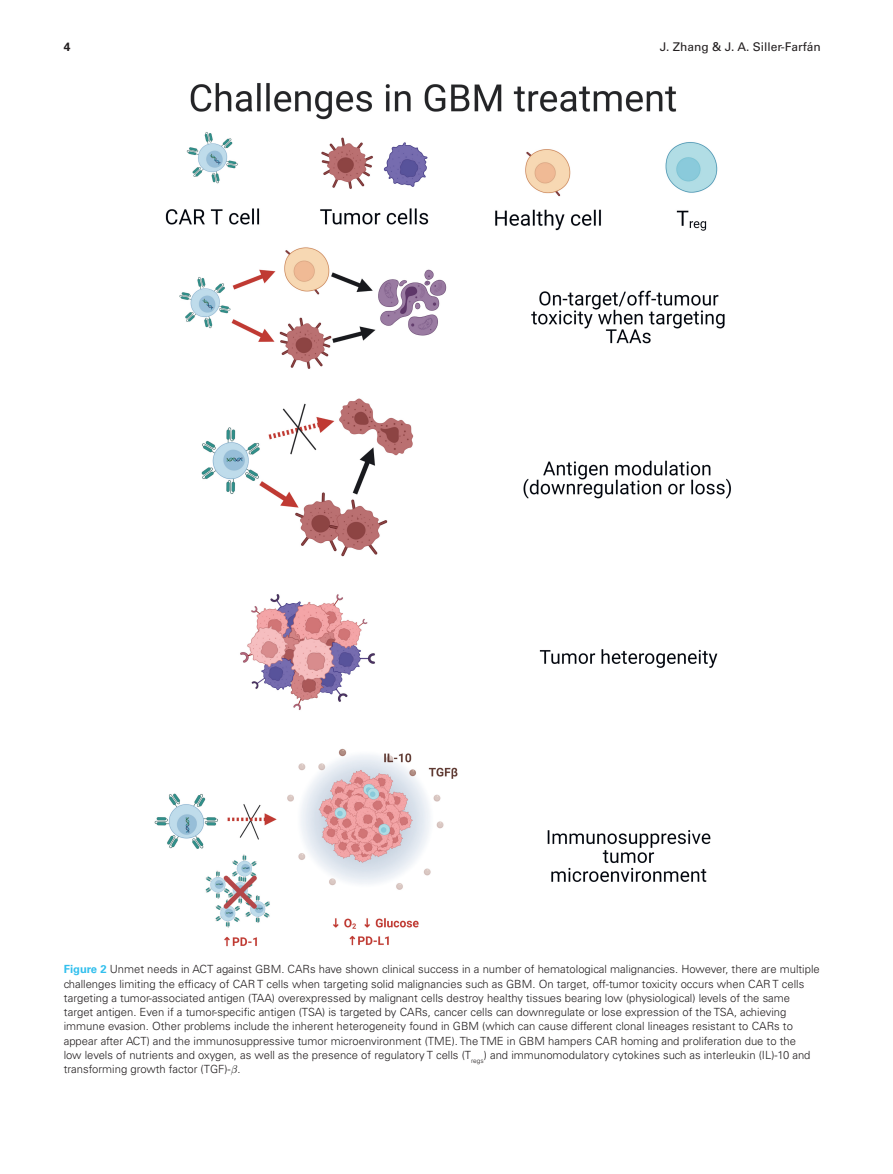
<style>
.page{position:relative;width:893px;height:1174px;background:#fff}
.page>*{position:absolute;margin:0;border:0;box-sizing:border-box;transform-origin:0 0}
.t1{font:12px "Univers LT Std";color:#231f20}
.t2{font:700 12px "Univers LT Std";color:#231f20}
.REV_FigCapt{font:300 11.25px/14.2px "Univers LT Std";color:#231f20}
.s1{font-weight:700;color:#32bfed}
.s2{font-family:"CMMI104";font-weight:400;color:#000}
</style>
<div class="page">
<img style="left:154px;top:83px;width:577px;height:864px">
<p class="t2" style="left:64px;top:40px;width:8px">4</p>
<p class="t1" style="left:660px;top:40px;width:162px">J. Zhang &amp; J. A. Siller-Farfán</p>
<p class="REV_FigCapt" style="left:64px;top:962px;width:757px"><span class="s1">Figure 2</span> Unmet needs in ACT against GBM. CARs have shown clinical success in a number of hematological malignancies. However, there are multiple challenges limiting the efficacy of CAR T cells when targeting solid malignancies such as GBM. On target, off-tumor toxicity occurs when CAR T cells targeting a tumor-associated antigen (TAA) overexpressed by malignant cells destroy healthy tissues bearing low (physiological) levels of the same target antigen. Even if a tumor-specific antigen (TSA) is targeted by CARs, cancer cells can downregulate or lose expression of the TSA, achieving immune evasion. Other problems include the inherent heterogeneity found in GBM (which can cause different clonal lineages resistant to CARs to appear after ACT) and the immunosuppressive tumor microenvironment (TME). The TME in GBM hampers CAR homing and proliferation due to the<br>low levels of nutrients and oxygen, as well as the presence of regulatory T cells (T<sub>regs</sub>) and immunomodulatory cytokines such as interleukin (IL)-10 and transforming growth factor (TGF)-<span class="s2">β</span>.</p>
</div>
